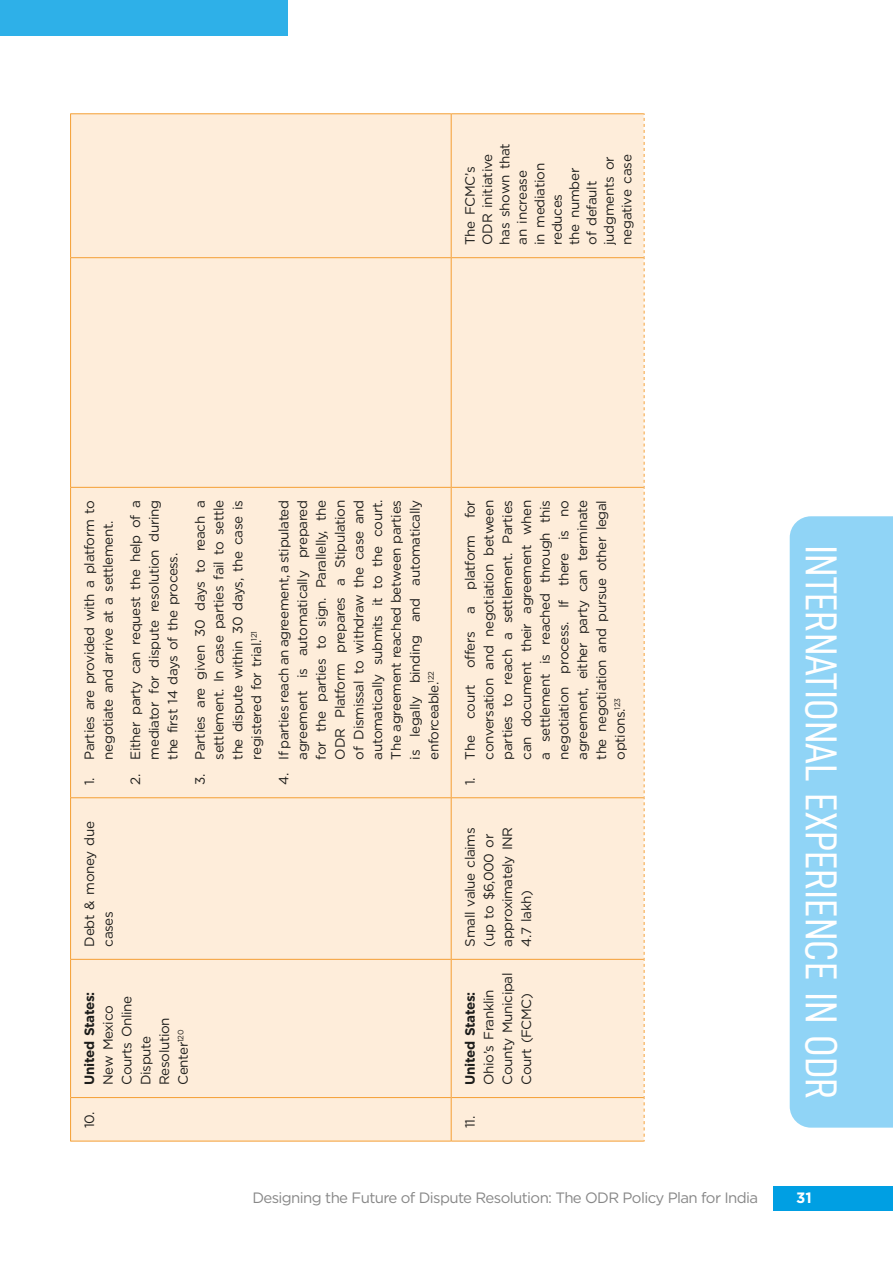
<style>
.page{position:relative;width:893px;height:1263px;background:#fff}
.page>*{position:absolute;margin:0;border:0;box-sizing:border-box;transform-origin:0 0}
.t1{font:45px "D DIN Condensed";color:#fff}
.t2{font:15px "Gotham";letter-spacing:-.04em;color:#878787}
.t3{font:700 15px "Gotham";color:#fff}
.table_text{font:13.5px/18.8px "Gotham";letter-spacing:-.03em;color:#1d1d1b}
.s1{font-weight:700}
</style>
<div class="page">
<div style="left:774px;top:1186px;width:119px;height:24px;background:#009fe3"></div>
<div style="left:0;top:0;width:288px;height:36px;background:#2eb0e8"></div>
<div style="left:790px;top:516px;width:103px;height:612px;background:#90d4f6"></div>
<div style="left:71px;top:114px;width:573px;height:1027px;background:#feedda"></div>
<hr style="left:70px;top:1097px;width:1px;height:44px;background:#f59f34">
<hr style="left:70px;top:959px;width:1px;height:138px;background:#f59f34">
<hr style="left:71px;top:1097px;width:380px;height:1px;background:#f59f34">
<hr style="left:70px;top:798px;width:1px;height:161px;background:#f59f34">
<hr style="left:71px;top:959px;width:380px;height:1px;background:#f59f34">
<hr style="left:70px;top:487px;width:1px;height:311px;background:#f59f34">
<hr style="left:71px;top:797px;width:380px;height:1px;background:#f59f34">
<hr style="left:70px;top:258px;width:1px;height:229px;background:#f59f34">
<hr style="left:71px;top:487px;width:380px;height:1px;background:#f59f34">
<hr style="left:70px;top:113px;width:1px;height:145px;background:#f59f34">
<hr style="left:71px;top:257px;width:380px;height:1px;background:#f59f34">
<hr style="left:451px;top:1097px;width:1px;height:44px;background:#f59f34">
<hr style="left:451px;top:959px;width:1px;height:138px;background:#f59f34">
<hr style="left:452px;top:1097px;width:192px;height:1px;background:#f59f34">
<hr style="left:451px;top:798px;width:1px;height:161px;background:#f59f34">
<hr style="left:452px;top:959px;width:192px;height:1px;background:#f59f34">
<hr style="left:451px;top:487px;width:1px;height:311px;background:#f59f34">
<hr style="left:452px;top:797px;width:192px;height:1px;background:#f59f34">
<hr style="left:451px;top:258px;width:1px;height:229px;background:#f59f34">
<hr style="left:452px;top:487px;width:192px;height:1px;background:#f59f34">
<hr style="left:451px;top:113px;width:1px;height:145px;background:#f59f34">
<hr style="left:452px;top:257px;width:192px;height:1px;background:#f59f34">
<hr style="left:71px;top:1141px;width:380px;height:1px;background:#f59f34">
<hr style="left:71px;top:113px;width:380px;height:1px;background:#f59f34">
<hr style="left:452px;top:1141px;width:192px;height:1px;background:#f59f34">
<hr style="left:452px;top:113px;width:192px;height:1px;background:#f59f34">
<svg style="left:644px;top:113px;width:1px;height:1028px"></svg>
<p class="table_text" style="left:461px;top:245px;width:103px;line-height:17.4px;rotate:-90deg">The FCMC’s<br>ODR initiative has shown that an increase<br>in mediation reduces<br>the number<br>of default judgments or negative case</p>
<p class="table_text" style="left:80px;top:785px;width:286px;text-align:center;rotate:-90deg">1. Parties are provided with a platform to negotiate and arrive at a settlement.</p>
<p class="table_text" style="left:126px;top:759px;width:261px;text-align:justify;text-indent:-26px;rotate:-90deg">2. Either party can request the help of a mediator for dispute resolution during the first 14 days of the process.</p>
<p class="table_text" style="left:190px;top:759px;width:261px;text-align:justify;text-indent:-26px;rotate:-90deg">3. Parties are given 30 days to reach a settlement. In case parties fail to settle the dispute within 30 days, the case is registered for trial.<sup>121</sup></p>
<p class="table_text" style="left:274px;top:759px;width:261px;text-align:justify;text-indent:-26px;rotate:-90deg">4. If parties reach an agreement, a stipulated agreement is automatically prepared for the parties to sign. Parallelly, the ODR Platform prepares a Stipulation of Dismissal to withdraw the case and automatically submits it to the court.<br>The agreement reached between parties is legally binding and automatically enforceable.<sup>122</sup></p>
<p class="table_text" style="left:80px;top:946px;width:127px;rotate:-90deg">Debt &amp; money due cases</p>
<p class="table_text" style="left:80px;top:1085px;width:94px;rotate:-90deg"><span class="s1">United States:<br></span>New Mexico<br>Courts Online<br>Dispute<br>Resolution<br>Center<sup>120</sup></p>
<p class="table_text" style="left:80px;top:1128px;width:18px;rotate:-90deg">10.</p>
<p class="table_text" style="left:460px;top:759px;width:261px;text-align:justify;text-indent:-26px;rotate:-90deg">1. The court offers a platform for conversation and negotiation between parties to reach a settlement. Parties can document their agreement when a settlement is reached through this negotiation process. If there is no agreement, either party can terminate the negotiation and pursue other legal options.<sup>123</sup></p>
<p class="table_text" style="left:460px;top:946px;width:121px;rotate:-90deg">Small value claims (up to $6,000 or approximately INR<br>4.7 lakh)</p>
<p class="table_text" style="left:460px;top:1085px;width:114px;rotate:-90deg"><span class="s1">United States:<br></span>Ohio’s Franklin<br>County Municipal<br>Court (FCMC)</p>
<p class="table_text" style="left:460px;top:1128px;width:14px;rotate:-90deg">11.</p>
<h1 class="t1" style="left:846px;top:545px;width:556px;rotate:90deg">INTERNATIONAL EXPERIENCE IN ODR</h1>
<p class="t2" style="left:252px;top:1188px;width:507px">Designing the Future of Dispute Resolution: The ODR Policy Plan for India</p>
<p class="t3" style="left:796px;top:1189px;width:17px">31</p>
</div>
